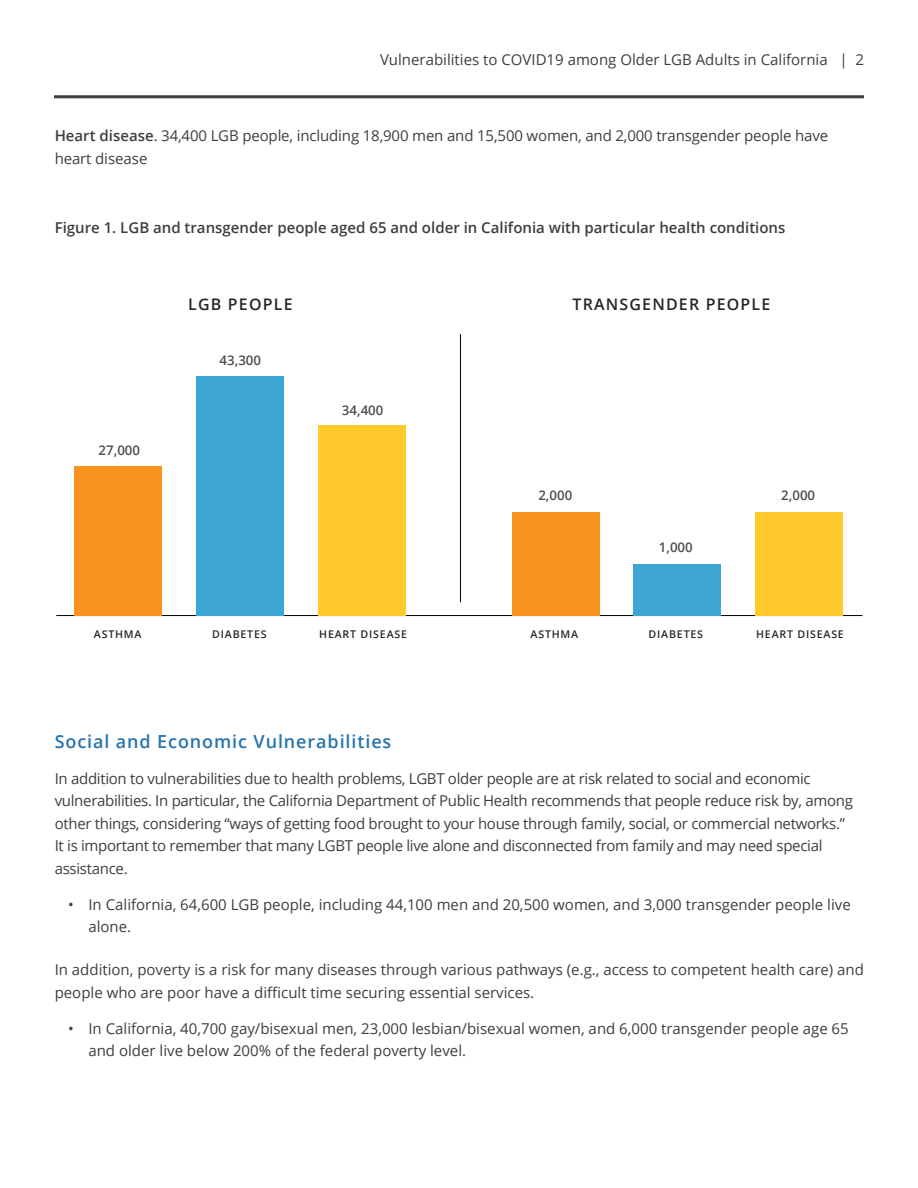
<style>
.page{position:relative;width:918px;height:1188px;background:#fff}
.page>*{position:absolute;margin:0;border:0;box-sizing:border-box;transform-origin:0 0}
.Heading_3{font:600 18px "Open Sans";letter-spacing:.05em;color:#2774ae}
.t1{font:600 15.9px "Open Sans";letter-spacing:.075em;color:#262626}
.Body_Text_2{font:15px/22.5px "Open Sans";color:#3e3e3f}
.Body_Text_2-2{font:15px/22.5px "Open Sans";letter-spacing:-.02em;color:#3e3e3f}
.Body_Text{font:15px/22.5px "Open Sans";letter-spacing:-.01em;color:#3e3e3f}
.Figure_Table_Heading{font:600 15px "Open Sans";color:#3e3e3f}
.t2{font:600 13.35px "Open Sans";color:#4d4d4d}
.t3{font:600 10.65px "Open Sans";letter-spacing:.075em;color:#262626}
.s1{font-weight:600}
</style>
<div class="page">
<hr style="left:54px;top:95px;width:810px;height:3px;background:#3e3e3f">
<hr style="left:56px;top:615px;width:806px;height:1px;background:#000">
<div style="left:75px;top:466px;width:87px;height:150px;background:#f7931e"></div>
<div style="left:196px;top:376px;width:88px;height:240px;background:#3da5d3"></div>
<div style="left:318px;top:425px;width:88px;height:191px;background:#ffca2b"></div>
<div style="left:512px;top:512px;width:88px;height:103px;background:#f7931e"></div>
<div style="left:633px;top:564px;width:88px;height:51px;background:#3da5d3"></div>
<div style="left:755px;top:512px;width:88px;height:103px;background:#ffca2b"></div>
<hr style="left:460px;top:334px;width:1px;height:268px;background:#000">
<p class="Body_Text_2" style="left:380px;top:48px;width:486px">Vulnerabilities to COVID19 among Older LGB Adults in California | 2</p>
<p class="Body_Text" style="left:55px;top:124px;width:775px"><span class="s1">Heart disease</span>. 34,400 LGB people, including 18,900 men and 15,500 women, and 2,000 transgender people have heart disease</p>
<p class="Figure_Table_Heading" style="left:55px;top:217px;width:732px">Figure 1. LGB and transgender people aged 65 and older in Califonia with particular health conditions</p>
<p class="t1" style="left:188px;top:294px;width:106px">LGB PEOPLE</p>
<p class="t1" style="left:572px;top:294px;width:199px">TRANSGENDER PEOPLE</p>
<p class="t2" style="left:99px;top:441px;width:43px">27,000</p>
<p class="t2" style="left:220px;top:351px;width:43px">43,300</p>
<p class="t2" style="left:342px;top:401px;width:43px">34,400</p>
<p class="t2" style="left:538px;top:486px;width:35px">2,000</p>
<p class="t2" style="left:659px;top:538px;width:35px">1,000</p>
<p class="t2" style="left:781px;top:486px;width:35px">2,000</p>
<p class="t3" style="left:94px;top:627px;width:49px">ASTHMA</p>
<p class="t3" style="left:212px;top:627px;width:56px">DIABETES</p>
<p class="t3" style="left:319px;top:627px;width:89px">HEART DISEASE</p>
<p class="t3" style="left:531px;top:627px;width:49px">ASTHMA</p>
<p class="t3" style="left:649px;top:627px;width:56px">DIABETES</p>
<p class="t3" style="left:756px;top:627px;width:89px">HEART DISEASE</p>
<p class="Heading_3" style="left:55px;top:729px;width:338px">Social and Economic Vulnerabilities</p>
<p class="Body_Text_2-2" style="left:55px;top:767px;width:800px">In addition to vulnerabilities due to health problems, LGBT older people are at risk related to social and economic vulnerabilities. In particular, the California Department of Public Health recommends that people reduce risk by, among other things, considering “ways of getting food brought to your house through family, social, or commercial networks.” It is important to remember that many LGBT people live alone and disconnected from family and may need special assistance.</p>
<p class="Body_Text_2" style="left:88px;top:893px;width:764px;text-indent:-20px">• In California, 64,600 LGB people, including 44,100 men and 20,500 women, and 3,000 transgender people live alone.</p>
<p class="Body_Text_2" style="left:55px;top:958px;width:811px">In addition, poverty is a risk for many diseases through various pathways (e.g., access to competent health care) and people who are poor have a difficult time securing essential services.</p>
<p class="Body_Text_2" style="left:88px;top:1016px;width:762px;text-indent:-20px">• In California, 40,700 gay/bisexual men, 23,000 lesbian/bisexual women, and 6,000 transgender people age 65 and older live below 200% of the federal poverty level.</p>
</div>
